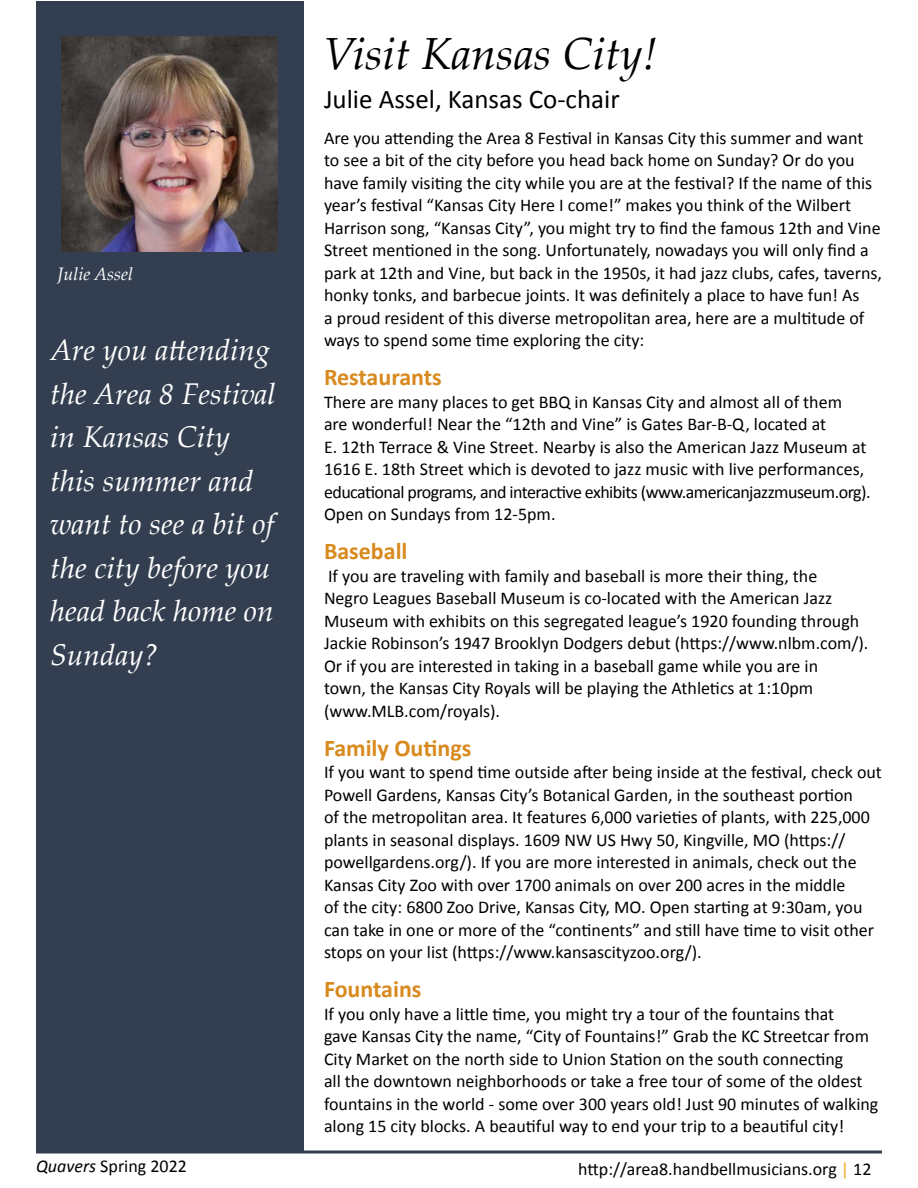
<style>
.page{position:relative;width:918px;height:1188px;background:#fff}
.page>*{position:absolute;margin:0;border:0;box-sizing:border-box;transform-origin:0 0}
.t1{font:italic 45px "Palatino Linotype";color:#000}
.t2{font:italic 30px/43.5px "Palatino Linotype";color:#fff}
.t3{font:27px "Calibri";color:#000}
.t4{font:700 24px "Calibri";color:#d88a1e}
.t5{font:18px/22.5px "Calibri";color:#000}
.t6{font:italic 18px "Palatino Linotype";color:#fff}
.s1{font-style:italic}
.s2{color:#efaa1f}
</style>
<div class="page">
<svg style="left:36px;top:1150px;width:846px;height:4px;background:#656e7b"></svg>
<div style="left:36px;top:1px;width:268px;height:1151px;background:#333f50"></div>
<img style="left:62px;top:36px;width:216px;height:216px">
<p class="t6" style="left:57px;top:261px;width:77px">Julie Assel</p>
<h2 class="t2" style="left:50px;top:327px;width:227px">Are you attending the Area 8 Festival in Kansas City this summer and want to see a bit of the city before you head back home on<br>Sunday?</h2>
<h1 class="t1" style="left:324px;top:22px;width:335px">Visit Kansas City!</h1>
<h3 class="t3" style="left:324px;top:82px;width:297px">Julie Assel, Kansas Co-chair</h3>
<p class="t5" style="left:324px;top:127px;width:560px">Are you attending the Area 8 Festival in Kansas City this summer and want to see a bit of the city before you head back home on Sunday? Or do you have family visiting the city while you are at the festival? If the name of this year’s festival “Kansas City Here I come!” makes you think of the Wilbert Harrison song, “Kansas City”, you might try to find the famous 12th and Vine Street mentioned in the song. Unfortunately, nowadays you will only find a park at 12th and Vine, but back in the 1950s, it had jazz clubs, cafes, taverns, honky tonks, and barbecue joints. It was definitely a place to have fun! As<br>a proud resident of this diverse metropolitan area, here are a multitude of ways to spend some time exploring the city:</p>
<h3 class="t4" style="left:324px;top:362px;width:119px">Restaurants</h3>
<p class="t5" style="left:324px;top:391px;width:548px">There are many places to get BBQ in Kansas City and almost all of them<br>are wonderful! Near the “12th and Vine” is Gates Bar-B-Q, located at<br>E. 12th Terrace &amp; Vine Street. Nearby is also the American Jazz Museum at 1616 E. 18th Street which is devoted to jazz music with live performances, educational programs, and interactive exhibits (www.americanjazzmuseum.org).<br>Open on Sundays from 12-5pm.</p>
<h3 class="t4" style="left:324px;top:536px;width:85px">Baseball</h3>
<p class="t5" style="left:324px;top:565px;width:546px">If you are traveling with family and baseball is more their thing, the<br>Negro Leagues Baseball Museum is co-located with the American Jazz Museum with exhibits on this segregated league’s 1920 founding through Jackie Robinson’s 1947 Brooklyn Dodgers debut (https://www.nlbm.com/).<br>Or if you are interested in taking in a baseball game while you are in<br>town, the Kansas City Royals will be playing the Athletics at 1:10pm (www.MLB.com/royals).</p>
<h3 class="t4" style="left:324px;top:733px;width:149px">Family Outings</h3>
<p class="t5" style="left:324px;top:761px;width:559px">If you want to spend time outside after being inside at the festival, check out Powell Gardens, Kansas City’s Botanical Garden, in the southeast portion<br>of the metropolitan area. It features 6,000 varieties of plants, with 225,000 plants in seasonal displays. 1609 NW US Hwy 50, Kingville, MO (https:// powellgardens.org/). If you are more interested in animals, check out the Kansas City Zoo with over 1700 animals on over 200 acres in the middle<br>of the city: 6800 Zoo Drive, Kansas City, MO. Open starting at 9:30am, you can take in one or more of the “continents” and still have time to visit other stops on your list (https://www.kansascityzoo.org/).</p>
<h3 class="t4" style="left:324px;top:974px;width:99px">Fountains</h3>
<p class="t5" style="left:324px;top:1003px;width:556px">If you only have a little time, you might try a tour of the fountains that<br>gave Kansas City the name, “City of Fountains!” Grab the KC Streetcar from City Market on the north side to Union Station on the south connecting<br>all the downtown neighborhoods or take a free tour of some of the oldest fountains in the world - some over 300 years old! Just 90 minutes of walking along 15 city blocks. A beautiful way to end your trip to a beautiful city!</p>
<p class="t5" style="left:36px;top:1154px;width:152px"><span class="s1">Quavers</span> Spring 2022</p>
<p class="t5" style="left:578px;top:1158px;width:295px">http://area8.handbellmusicians.org <span class="s2">|</span> 12</p>
</div>
